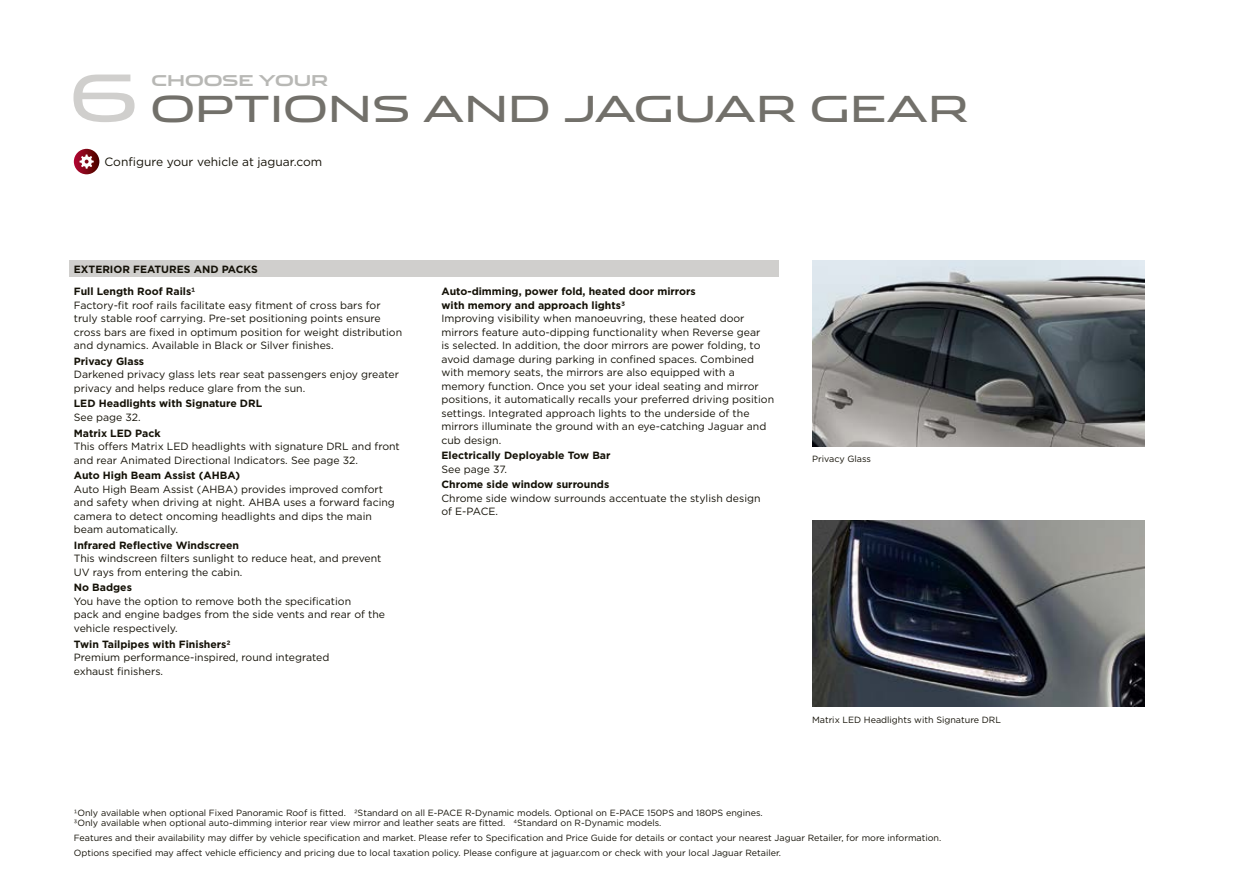
<style>
.page{position:relative;width:1255px;height:893px;background:#fff}
.page>*{position:absolute;margin:0;border:0;box-sizing:border-box;transform-origin:0 0}
.t1{font:64.5px "Jaguar";color:#d0cfcd}
.t2{font:36px "Jaguar";color:#72706a}
.t3{font:700 15px "Jaguar";color:#b8b8b5}
.t4{font:12px "Gotham";color:#141107}
.t5{font:10.5px/13.5px "Gotham";color:#141107}
.t6{font:700 10.5px/22px "Gotham";color:#141107}
.t7{font:9px/10.5px "Gotham";color:#141107}
</style>
<div class="page">
<img style="left:812px;top:521px;width:332px;height:186px">
<img style="left:812px;top:260px;width:332px;height:186px">
<svg style="left:74px;top:149px;width:25px;height:25px"></svg>
<svg style="left:79px;top:154px;width:15px;height:15px"></svg>
<div style="left:70px;top:260px;width:709px;height:17px;background:#d0cfcd"></div>
<h1 class="t1" style="left:69px;top:44px;width:72px">6</h1>
<h3 class="t3" style="left:151px;top:67px;width:179px">CHOOSE YOUR</h3>
<h2 class="t2" style="left:150px;top:79px;width:820px">OPTIONS AND JAGUAR GEAR</h2>
<p class="t4" style="left:104px;top:154px;width:219px">Configure your vehicle at jaguar.com</p>
<p class="t6" style="left:74px;top:258px;width:185px">EXTERIOR FEATURES AND PACKS<br>Full Length Roof Rails1</p>
<p class="t5" style="left:74px;top:298px;width:330px">Factory-fit roof rails facilitate easy fitment of cross bars for truly stable roof carrying. Pre-set positioning points ensure cross bars are fixed in optimum position for weight distribution and dynamics. Available in Black or Silver finishes.</p>
<p class="t6" style="left:74px;top:350px;width:72px">Privacy Glass</p>
<p class="t5" style="left:74px;top:368px;width:327px">Darkened privacy glass lets rear seat passengers enjoy greater privacy and helps reduce glare from the sun.</p>
<p class="t6" style="left:74px;top:393px;width:190px">LED Headlights with Signature DRL</p>
<p class="t5" style="left:74px;top:410px;width:68px">See page 32.</p>
<p class="t6" style="left:74px;top:422px;width:88px">Matrix LED Pack</p>
<p class="t5" style="left:74px;top:439px;width:327px">This offers Matrix LED headlights with signature DRL and front and rear Animated Directional Indicators. See page 32.</p>
<p class="t6" style="left:74px;top:464px;width:168px">Auto High Beam Assist (AHBA)</p>
<p class="t5" style="left:74px;top:482px;width:322px">Auto High Beam Assist (AHBA) provides improved comfort and safety when driving at night. AHBA uses a forward facing camera to detect oncoming headlights and dips the main beam automatically.</p>
<p class="t6" style="left:74px;top:534px;width:167px">Infrared Reflective Windscreen</p>
<p class="t5" style="left:74px;top:552px;width:309px">This windscreen filters sunlight to reduce heat, and prevent<br>UV rays from entering the cabin.</p>
<p class="t6" style="left:74px;top:577px;width:60px">No Badges</p>
<p class="t5" style="left:74px;top:594px;width:313px">You have the option to remove both the specification<br>pack and engine badges from the side vents and rear of the vehicle respectively.</p>
<p class="t6" style="left:74px;top:633px;width:158px">Twin Tailpipes with Finishers2</p>
<p class="t5" style="left:74px;top:650px;width:257px">Premium performance-inspired, round integrated exhaust finishers.</p>
<p class="t6" style="left:441px;top:285px;width:256px;line-height:13.5px">Auto-dimming, power fold, heated door mirrors with memory and approach lights3</p>
<p class="t5" style="left:441px;top:311px;width:334px">Improving visibility when manoeuvring, these heated door mirrors feature auto-dipping functionality when Reverse gear<br>is selected. In addition, the door mirrors are power folding, to avoid damage during parking in confined spaces. Combined with memory seats, the mirrors are also equipped with a memory function. Once you set your ideal seating and mirror positions, it automatically recalls your preferred driving position settings. Integrated approach lights to the underside of the mirrors illuminate the ground with an eye-catching Jaguar and cub design.</p>
<p class="t6" style="left:441px;top:444px;width:171px">Electrically Deployable Tow Bar</p>
<p class="t5" style="left:441px;top:462px;width:67px">See page 37.</p>
<p class="t6" style="left:441px;top:474px;width:169px">Chrome side window surrounds</p>
<p class="t5" style="left:441px;top:491px;width:320px">Chrome side window surrounds accentuate the stylish design of E-PACE.</p>
<p class="t7" style="left:812px;top:454px;width:60px">Privacy Glass</p>
<p class="t7" style="left:812px;top:714px;width:190px">Matrix LED Headlights with Signature DRL</p>
<p class="t7" style="left:74px;top:807px;width:690px">1Only available when optional Fixed Panoramic Roof is fitted. 2Standard on all E-PACE R-Dynamic models. Optional on E-PACE 150PS and 180PS engines.<br>3Only available when optional auto-dimming interior rear view mirror and leather seats are fitted. 4Standard on R-Dynamic models.</p>
<p class="t7" style="left:74px;top:830px;width:869px;line-height:14.7px">Features and their availability may differ by vehicle specification and market. Please refer to Specification and Price Guide for details or contact your nearest Jaguar Retailer, for more information.<br>Options specified may affect vehicle efficiency and pricing due to local taxation policy. Please configure at jaguar.com or check with your local Jaguar Retailer.</p>
</div>
